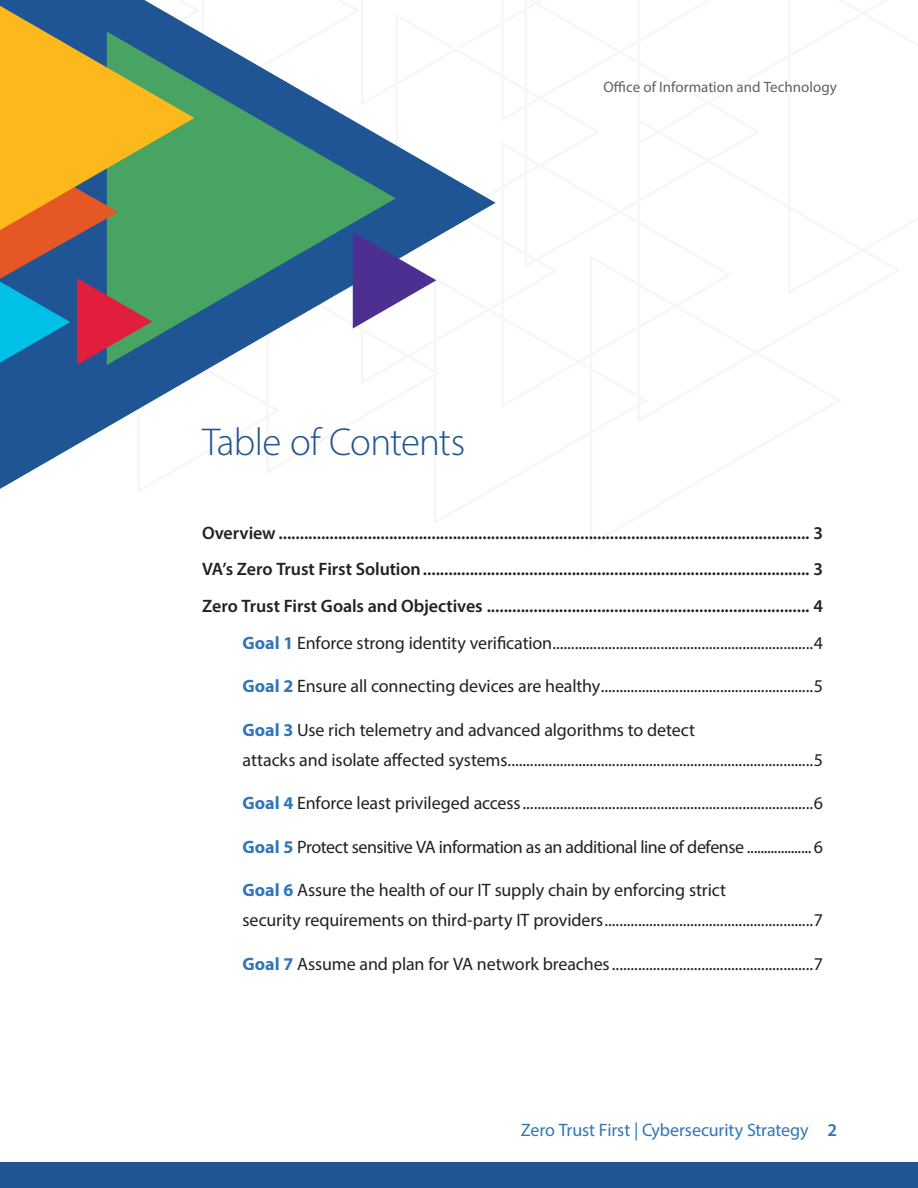
<style>
.page{position:relative;width:918px;height:1188px;background:#fff}
.page>*{position:absolute;margin:0;border:0;box-sizing:border-box;transform-origin:0 0}
.t1{font:300 39px "Myriad Pro";letter-spacing:-.02em;color:#205493}
.t2{font:18px/30px "Myriad Pro";letter-spacing:-.01em;color:#212121}
.t3{font:600 18px/36.8px "Myriad Pro";letter-spacing:-.005em;color:#212121;text-align:right}
.t4{font:18px "Myriad Pro";letter-spacing:-.03em;color:#212121}
.t5{font:18px "Myriad Pro";letter-spacing:-.005em;color:#3076b8}
.t6{font:15px "Myriad Pro";color:#5b616b}
.s1{font-weight:700;color:#3076b8}
.s2{font-weight:400}
.s3{font-weight:600}
</style>
<div class="page">
<div style="left:0;top:1163px;width:918px;height:25px;background:#205493"></div>
<svg style="left:0;top:438px;width:88px;height:51px"></svg>
<svg style="left:0;top:0;width:496px;height:438px"></svg>
<h1 class="t1" style="left:202px;top:418px;width:265px">Table of Contents</h1>
<p class="t6" style="left:603px;top:78px;width:235px">Office of Information and Technology</p>
<p class="t3" style="left:202px;top:514px;width:623px">Overview ............................................................................................................................. 3<br>VA’s Zero Trust First Solution........................................................................................... 3<br>Zero Trust First Goals and Objectives ............................................................................ 4<br><span class="s1">Goal 1</span> <span class="s2">Enforce strong identity verification......................................................................4</span></p>
<p class="t2" style="left:243px;top:671px;width:582px"><span class="s1">Goal 2</span> Ensure all connecting devices are healthy.........................................................5</p>
<p class="t2" style="left:243px;top:715px;width:582px"><span class="s1">Goal 3</span> Use rich telemetry and advanced algorithms to detect<br>attacks and isolate affected systems..................................................................................5</p>
<p class="t2" style="left:243px;top:788px;width:582px"><span class="s1">Goal 4</span> Enforce least privileged access..............................................................................6</p>
<p class="t4" style="left:243px;top:836px;width:582px"><span class="s1">Goal 5</span> Protect sensitive VA information as an additional line of defense ................... 6</p>
<p class="t2" style="left:243px;top:875px;width:582px"><span class="s1">Goal 6</span> Assure the health of our IT supply chain by enforcing strict<br>security requirements on third-party IT providers........................................................7</p>
<p class="t2" style="left:243px;top:949px;width:582px"><span class="s1">Goal 7</span> Assume and plan for VA network breaches......................................................7</p>
<p class="t5" style="left:521px;top:1119px;width:318px">Zero Trust First | Cybersecurity Strategy <span class="s3">2</span></p>
</div>
